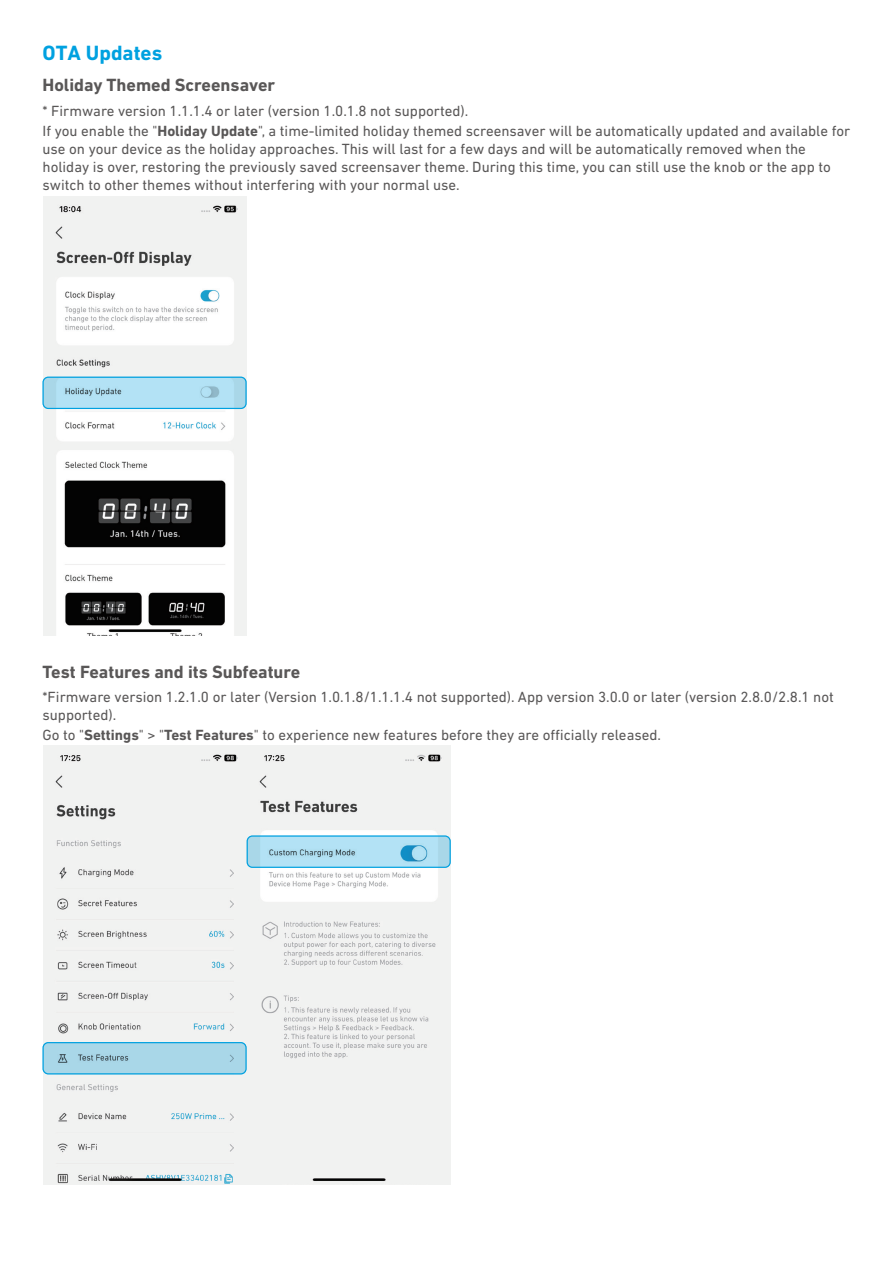
<style>
.page{position:relative;width:893px;height:1263px;background:#fff}
.page>*{position:absolute;margin:0;border:0;box-sizing:border-box;transform-origin:0 0}
.DIN_B_14{font:700 21px "DIN Next LT Pro";color:#00a1e0}
.DIN_B_12{font:700 18px "DIN Next LT Pro";color:#595757}
.DIN_R_10{font:15px/18px "DIN Next LT Pro";color:#595757}
.s1{font-weight:700}
</style>
<div class="page">
<img style="left:43px;top:196px;width:203px;height:439px">
<svg style="left:43px;top:377px;width:203px;height:31px;fill:#b3e2f5"></svg>
<div style="left:43px;top:377px;width:204px;height:32px;border:1px solid #00a1e0;border-radius:5px"></div>
<img style="left:43px;top:746px;width:407px;height:438px">
<div style="left:43px;top:1043px;width:203px;height:31px;background:#a9d7e8;border-radius:5px"></div>
<div style="left:43px;top:1042px;width:204px;height:32px;border:1px solid #00a1e0;border-radius:5px"></div>
<svg style="left:247px;top:836px;width:203px;height:31px;fill:#b3e2f5"></svg>
<div style="left:247px;top:835px;width:204px;height:33px;border:1px solid #00a1e0;border-radius:5px"></div>
<p class="DIN_B_14" style="left:43px;top:41px;width:121px">OTA Updates</p>
<p class="DIN_B_12" style="left:43px;top:75px;width:234px">Holiday Themed Screensaver</p>
<p class="DIN_R_10" style="left:43px;top:102px;width:427px">* Firmware version 1.1.1.4 or later (version 1.0.1.8 not supported).</p>
<p class="DIN_R_10" style="left:43px;top:122px;width:809px">If you enable the "<span class="s1">Holiday Update</span>", a time-limited holiday themed screensaver will be automatically updated and available for use on your device as the holiday approaches. This will last for a few days and will be automatically removed when the holiday is over, restoring the previously saved screensaver theme. During this time, you can still use the knob or the app to switch to other themes without interfering with your normal use.</p>
<p class="DIN_B_12" style="left:43px;top:661px;width:259px">Test Features and its Subfeature</p>
<p class="DIN_R_10" style="left:43px;top:688px;width:793px">*Firmware version 1.2.1.0 or later (Version 1.0.1.8/1.1.1.4 not supported). App version 3.0.0 or later (version 2.8.0/2.8.1 not supported).</p>
<p class="DIN_R_10" style="left:43px;top:726px;width:620px">Go to "<span class="s1">Settings</span>" &gt; "<span class="s1">Test Features</span>" to experience new features before they are officially released.</p>
</div>
